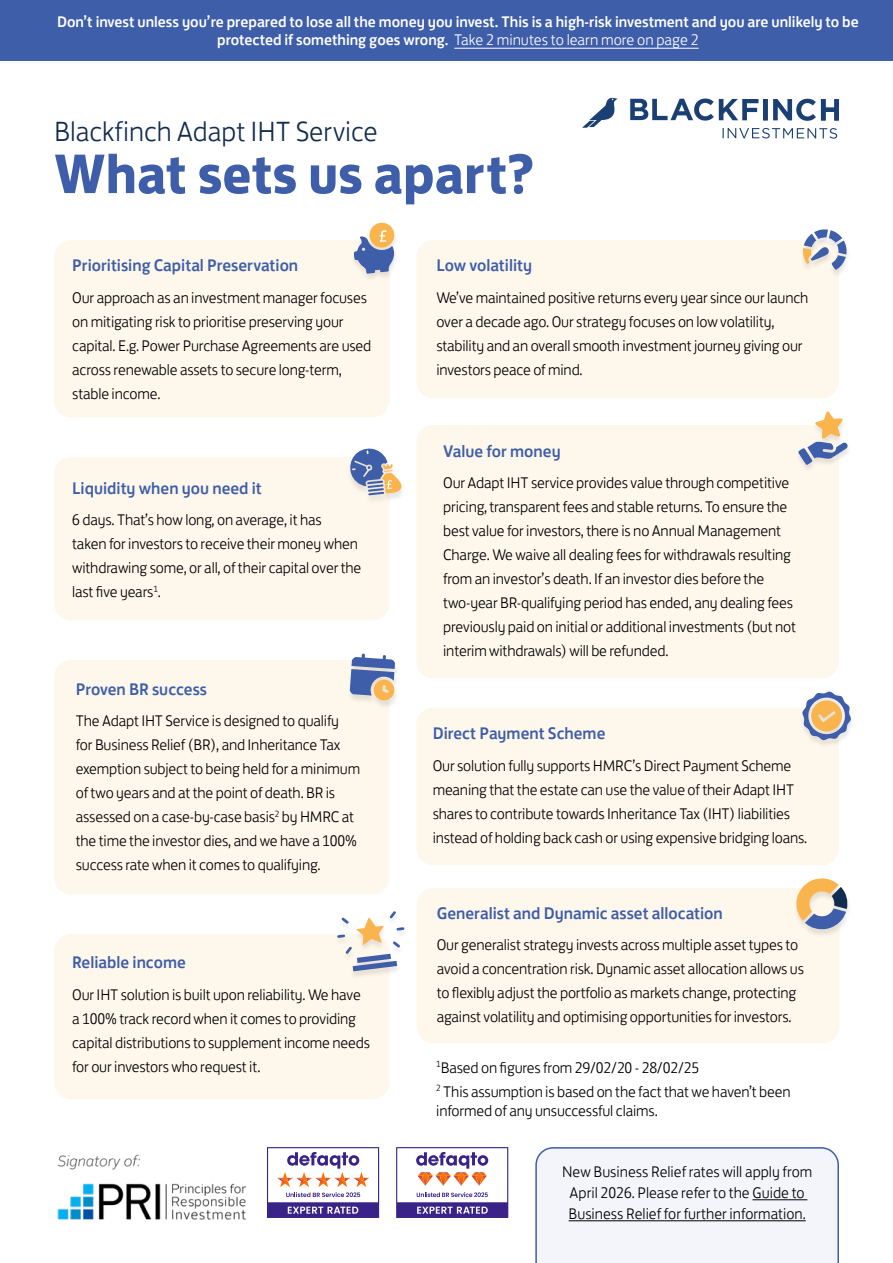
<style>
.page{position:relative;width:893px;height:1263px;background:#fff}
.page>*{position:absolute;margin:0;border:0;box-sizing:border-box;transform-origin:0 0}
.t1{font:700 57px "FS Jack";color:#3f5ea9}
.t2{font:300 28.5px "FS Jack";color:#122c4f}
.t3{font:500 17.25px "FS Jack";color:#3f5ea9}
.t4{font:300 15.75px/24px "FS Jack";letter-spacing:-.01em;color:#000}
.t5{font:500 15.75px/18px "FS Jack";color:#fff;text-align:center}
.s1{font-weight:300}
</style>
<div class="page">
<div style="left:0;top:0;width:893px;height:60px;background:#3f5ea9"></div>
<hr style="left:454px;top:48px;width:245px;height:1px;background:#fff">
<img style="left:57px;top:1154px;width:190px;height:66px">
<div style="left:535px;top:1147px;width:304px;height:116px;background:#f4f5fa"></div>
<hr style="left:752px;top:1199px;width:55px;height:1px;background:#000">
<hr style="left:569px;top:1220px;width:237px;height:1px;background:#000">
<svg style="left:267px;top:1147px;width:112px;height:71px"></svg>
<svg style="left:396px;top:1147px;width:112px;height:71px"></svg>
<svg style="left:630px;top:98px;width:128px;height:23px"></svg>
<div style="left:763px;top:99px;width:5px;height:21px;background:#1a4073"></div>
<svg style="left:773px;top:99px;width:66px;height:22px"></svg>
<svg style="left:582px;top:98px;width:35px;height:30px"></svg>
<svg style="left:723px;top:128px;width:114px;height:11px"></svg>
<div style="left:416px;top:425px;width:423px;height:253px;background:#fef7eb;border-radius:17px"></div>
<div style="left:794px;top:411px;width:58px;height:62px;background:#000;opacity:.1"></div>
<svg style="left:798px;top:411px;width:50px;height:54px"></svg>
<div style="left:54px;top:240px;width:336px;height:177px;background:#fef7eb;border-radius:17px"></div>
<div style="left:350px;top:223px;width:49px;height:59px;background:#000;opacity:.1"></div>
<svg style="left:354px;top:222px;width:41px;height:52px"></svg>
<div style="left:54px;top:457px;width:335px;height:163px;background:#fef7eb;border-radius:17px"></div>
<div style="left:346px;top:449px;width:60px;height:54px;background:#000;opacity:.1"></div>
<svg style="left:347px;top:448px;width:56px;height:47px"></svg>
<div style="left:416px;top:708px;width:423px;height:157px;background:#fef7eb;border-radius:17px"></div>
<div style="left:799px;top:692px;width:57px;height:57px;background:#000;opacity:.1"></div>
<svg style="left:802px;top:691px;width:49px;height:49px"></svg>
<div style="left:416px;top:240px;width:423px;height:158px;background:#fef7eb;border-radius:17px"></div>
<div style="left:799px;top:230px;width:52px;height:48px;background:#000;opacity:.1"></div>
<svg style="left:802px;top:229px;width:45px;height:41px"></svg>
<div style="left:417px;top:888px;width:422px;height:155px;background:#fef7eb;border-radius:17px"></div>
<div style="left:793px;top:879px;width:58px;height:58px;background:#000;opacity:.1"></div>
<svg style="left:795px;top:878px;width:53px;height:52px"></svg>
<div style="left:54px;top:934px;width:335px;height:165px;background:#fef7eb;border-radius:17px"></div>
<div style="left:334px;top:911px;width:75px;height:69px;background:#000;opacity:.1"></div>
<svg style="left:337px;top:911px;width:68px;height:60px"></svg>
<div style="left:54px;top:660px;width:335px;height:234px;background:#fef7eb;border-radius:17px"></div>
<div style="left:346px;top:654px;width:53px;height:55px;background:#000;opacity:.1"></div>
<svg style="left:350px;top:653px;width:45px;height:48px"></svg>
<p class="t5" style="left:57px;top:12px;width:803px">Don’t invest unless you’re prepared to lose all the money you invest. This is a high‑risk investment and you are unlikely to be protected if something goes wrong. <span class="s1">Take 2 minutes to learn more on page 2</span></p>
<h2 class="t2" style="left:54px;top:108px;width:325px">Blackfinch Adapt IHT Service</h2>
<h1 class="t1" style="left:54px;top:126px;width:482px">What sets us apart?</h1>
<p class="t3" style="left:72px;top:252px;width:228px">Prioritising Capital Preservation</p>
<p class="t4" style="left:72px;top:284px;width:301px">Our approach as an investment manager focuses on mitigating risk to prioritise preserving your capital. E.g. Power Purchase Agreements are used across renewable assets to secure long-term, stable income.</p>
<p class="t3" style="left:72px;top:474px;width:191px">Liquidity when you need it</p>
<p class="t4" style="left:72px;top:506px;width:291px">6 days. That’s how long, on average, it has<br>taken for investors to receive their money when withdrawing some, or all, of their capital over the last five years<sup>1</sup>.</p>
<p class="t3" style="left:76px;top:675px;width:133px">Proven BR success</p>
<p class="t4" style="left:76px;top:707px;width:286px">The Adapt IHT Service is designed to qualify<br>for Business Relief (BR), and Inheritance Tax exemption subject to being held for a minimum of two years and at the point of death. BR is assessed on a case-by-case basis<sup>2</sup> by HMRC at the time the investor dies, and we have a 100% success rate when it comes to qualifying.</p>
<p class="t3" style="left:72px;top:948px;width:115px">Reliable income</p>
<p class="t4" style="left:72px;top:981px;width:299px">Our IHT solution is built upon reliability. We have a 100% track record when it comes to providing capital distributions to supplement income needs for our investors who request it.</p>
<p class="t3" style="left:436px;top:251px;width:97px">Low volatility</p>
<p class="t4" style="left:436px;top:284px;width:374px">We’ve maintained positive returns every year since our launch over a decade ago. Our strategy focuses on low volatility, stability and an overall smooth investment journey giving our investors peace of mind.</p>
<p class="t3" style="left:443px;top:437px;width:119px">Value for money</p>
<p class="t4" style="left:443px;top:469px;width:354px">Our Adapt IHT service provides value through competitive pricing, transparent fees and stable returns. To ensure the best value for investors, there is no Annual Management Charge. We waive all dealing fees for withdrawals resulting from an investor’s death. If an investor dies before the two-year BR-qualifying period has ended, any dealing fees previously paid on initial or additional investments (but not interim withdrawals) will be refunded.</p>
<p class="t3" style="left:433px;top:719px;width:174px">Direct Payment Scheme</p>
<p class="t4" style="left:433px;top:752px;width:376px">Our solution fully supports HMRC’s Direct Payment Scheme meaning that the estate can use the value of their Adapt IHT shares to contribute towards Inheritance Tax (IHT) liabilities instead of holding back cash or using expensive bridging loans.</p>
<p class="t3" style="left:437px;top:899px;width:288px">Generalist and Dynamic asset allocation</p>
<p class="t4" style="left:437px;top:931px;width:369px">Our generalist strategy invests across multiple asset types to avoid a concentration risk. Dynamic asset allocation allows us to flexibly adjust the portfolio as markets change, protecting against volatility and optimising opportunities for investors.</p>
<p class="t4" style="left:436px;top:1054px;width:356px"><sup>1</sup>Based on figures from 29/02/20 - 28/02/25<br><sup>2</sup> This assumption is based on the fact that we haven’t been</p>
<p class="t4" style="left:436px;top:1097px;width:223px">informed of any unsuccessful claims.</p>
<p class="t4" style="left:562px;top:1160px;width:252px;line-height:21px;text-align:center">New Business Relief rates will apply from<br>April 2026. Please refer to the Guide to<br>Business Relief for further information.</p>
</div>
